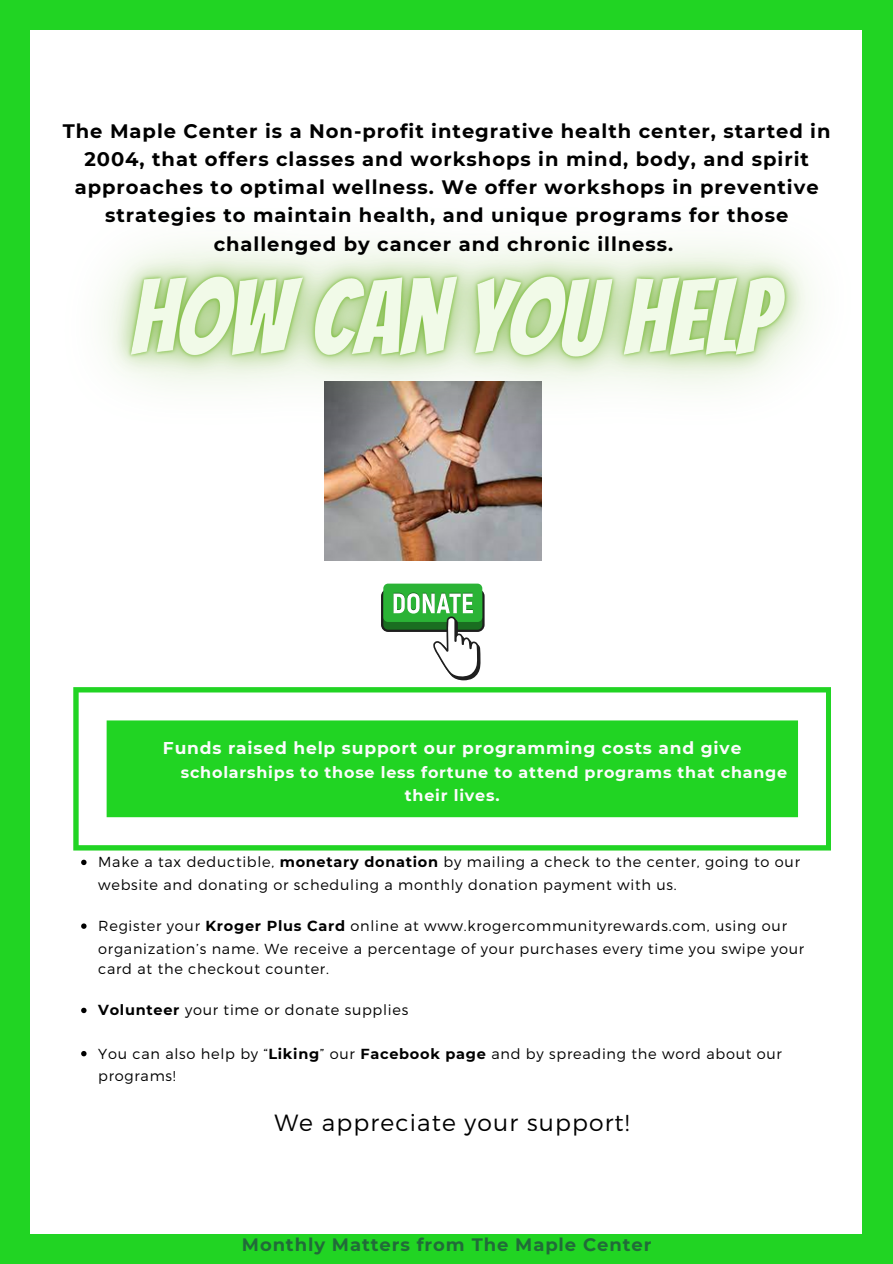
<style>
.page{position:relative;width:893px;height:1264px;background:#fff}
.page>*{position:absolute;margin:0;border:0;box-sizing:border-box;transform-origin:0 0}
.t1{font:300 23.4px "Montserrat";letter-spacing:.05em;color:#000}
.t2{font:700 19.5px/28.2px "Montserrat";letter-spacing:.05em;color:#000;text-align:center}
.t3{font:700 18px "Montserrat";letter-spacing:.05em;color:#216b39}
.t4{font:700 17.1px "Montserrat";letter-spacing:.05em;color:#fcfcfc}
.t5{font:700 15.9px/23.7px "Montserrat";letter-spacing:.05em;color:#fcfcfc}
.t6{font:300 14.55px/22.6px "Montserrat";letter-spacing:.05em;color:#000}
.s1{font-weight:700}
</style>
<div class="page">
<div style="left:0;top:0;width:892px;height:1263px;background:#21d423"></div>
<div style="left:31px;top:30px;width:830px;height:1203px;background:#fff"></div>
<svg style="left:73px;top:687px;width:758px;height:163px;fill:#21d423"></svg>
<img style="left:324px;top:505px;width:217px;height:55px">
<svg style="left:381px;top:589px;width:103px;height:43px"></svg>
<div style="left:383px;top:591px;width:99px;height:38px;background:#1a6e21;border-radius:5px"></div>
<div style="left:383px;top:583px;width:99px;height:39px;background:#2bb336;border-radius:5px"></div>
<svg style="left:393px;top:592px;width:88px;height:88px"></svg>
<svg style="left:81px;top:859px;width:5px;height:6px"></svg>
<svg style="left:81px;top:923px;width:5px;height:5px"></svg>
<svg style="left:81px;top:1007px;width:5px;height:6px"></svg>
<svg style="left:81px;top:1051px;width:5px;height:5px"></svg>
<img style="left:30px;top:130px;width:832px;height:375px">
<p class="t2" style="left:63px;top:117px;width:769px">The Maple Center is a Non-profit integrative health center, started in 2004, that offers classes and workshops in mind, body, and spirit approaches to optimal wellness. We offer workshops in preventive strategies to maintain health, and unique programs for those challenged by cancer and chronic illness.</p>
<p class="t4" style="left:163px;top:737px;width:580px">Funds raised help support our programming costs and give</p>
<p class="t5" style="left:405px;top:760px;width:384px;text-indent:-224px">scholarships to those less fortune to attend programs that change their lives.</p>
<p class="t6" style="left:98px;top:850px;width:703px">Make a tax deductible, <span class="s1">monetary donation</span> by mailing a check to the center, going to our website and donating or scheduling a monthly donation payment with us.</p>
<p class="t6" style="left:98px;top:913px;width:707px">Register your <span class="s1">Kroger Plus Card</span> online at www.krogercommunityrewards.com, using our organization’s name. We receive a percentage of your purchases every time you swipe your</p>
<p class="t6" style="left:98px;top:957px;width:232px">card at the checkout counter.</p>
<p class="t6" style="left:98px;top:998px;width:311px"><span class="s1">Volunteer</span> your time or donate supplies</p>
<p class="t6" style="left:98px;top:1041px;width:685px">You can also help by “<span class="s1">Liking</span>” our <span class="s1">Facebook page</span> and by spreading the word about our programs!</p>
<h1 class="t1" style="left:274px;top:1107px;width:357px">We appreciate your support!</h1>
<p class="t3" style="left:242px;top:1232px;width:411px">Monthly Matters from The Maple Center</p>
</div>
